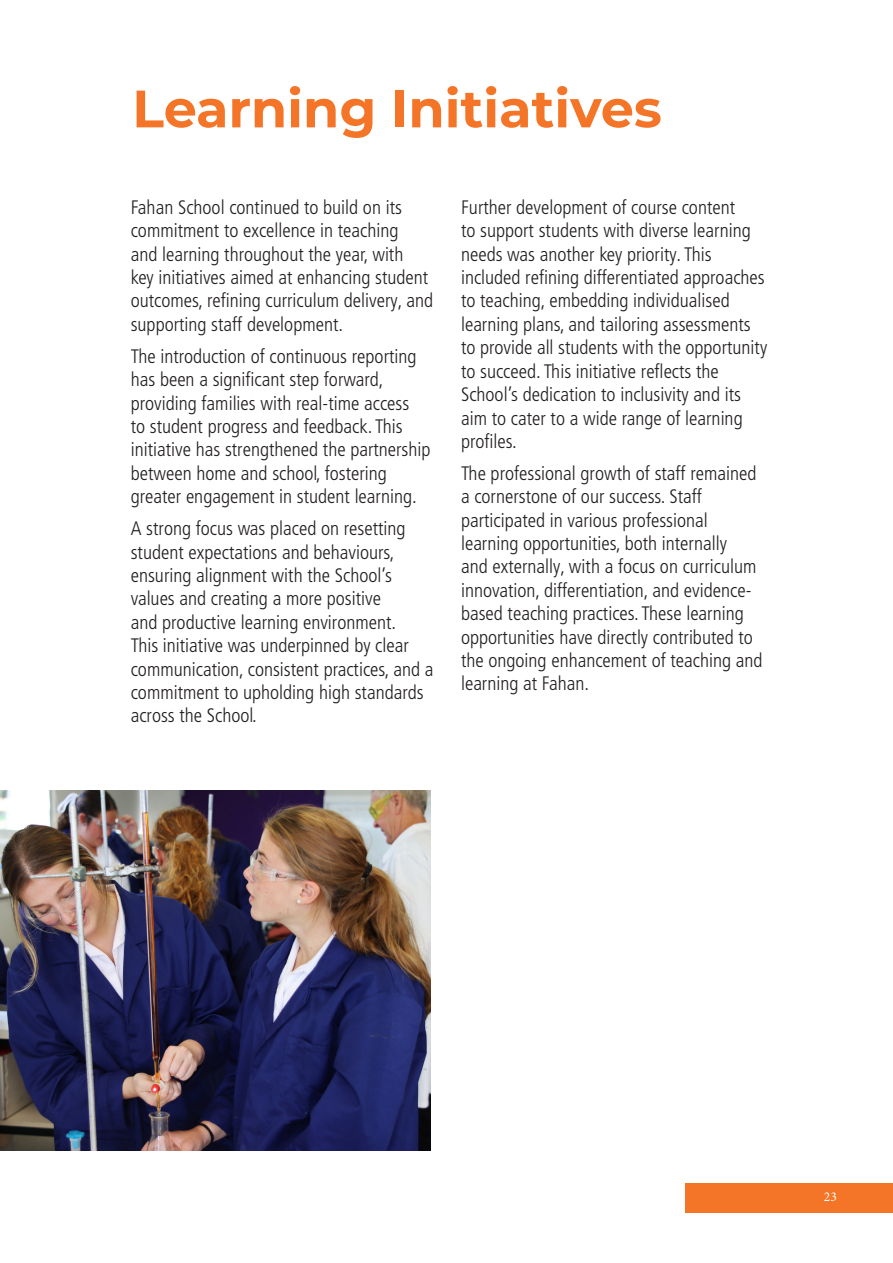
<style>
.page{position:relative;width:893px;height:1263px;background:#fff}
.page>*{position:absolute;margin:0;border:0;box-sizing:border-box;transform-origin:0 0}
.Title_7{font:700 52.5px "Montserrat";color:#f47527}
.Body_Text_Not_Justify{font:300 condensed 19.5px/23.4px "Frutiger LT Pro";color:#231f20}
.t1{font:13.5px "Minion Pro";color:#fff}
</style>
<div class="page">
<div style="left:685px;top:1183px;width:208px;height:29px;background:#f47527"></div>
<img style="left:0;top:791px;width:430px;height:359px">
<p class="Title_7" style="left:132px;top:71px;width:531px">Learning Initiatives</p>
<p class="Body_Text_Not_Justify" style="left:131px;top:196px;width:304px">Fahan School continued to build on its commitment to excellence in teaching<br>and learning throughout the year, with<br>key initiatives aimed at enhancing student outcomes, refining curriculum delivery, and supporting staff development.</p>
<p class="Body_Text_Not_Justify" style="left:131px;top:345px;width:301px">The introduction of continuous reporting has been a significant step forward, providing families with real-time access<br>to student progress and feedback. This initiative has strengthened the partnership between home and school, fostering greater engagement in student learning.</p>
<p class="Body_Text_Not_Justify" style="left:131px;top:517px;width:304px">A strong focus was placed on resetting student expectations and behaviours, ensuring alignment with the School’s values and creating a more positive<br>and productive learning environment.<br>This initiative was underpinned by clear communication, consistent practices, and a commitment to upholding high standards across the School.</p>
<p class="Body_Text_Not_Justify" style="left:461px;top:196px;width:308px">Further development of course content<br>to support students with diverse learning needs was another key priority. This included refining differentiated approaches to teaching, embedding individualised learning plans, and tailoring assessments to provide all students with the opportunity to succeed. This initiative reflects the School’s dedication to inclusivity and its aim to cater to a wide range of learning profiles.</p>
<p class="Body_Text_Not_Justify" style="left:461px;top:462px;width:303px">The professional growth of staff remained a cornerstone of our success. Staff participated in various professional learning opportunities, both internally<br>and externally, with a focus on curriculum innovation, differentiation, and evidence&shy;based teaching practices. These learning opportunities have directly contributed to the ongoing enhancement of teaching and learning at Fahan.</p>
<p class="t1" style="left:824px;top:1188px;width:14px">23</p>
</div>
